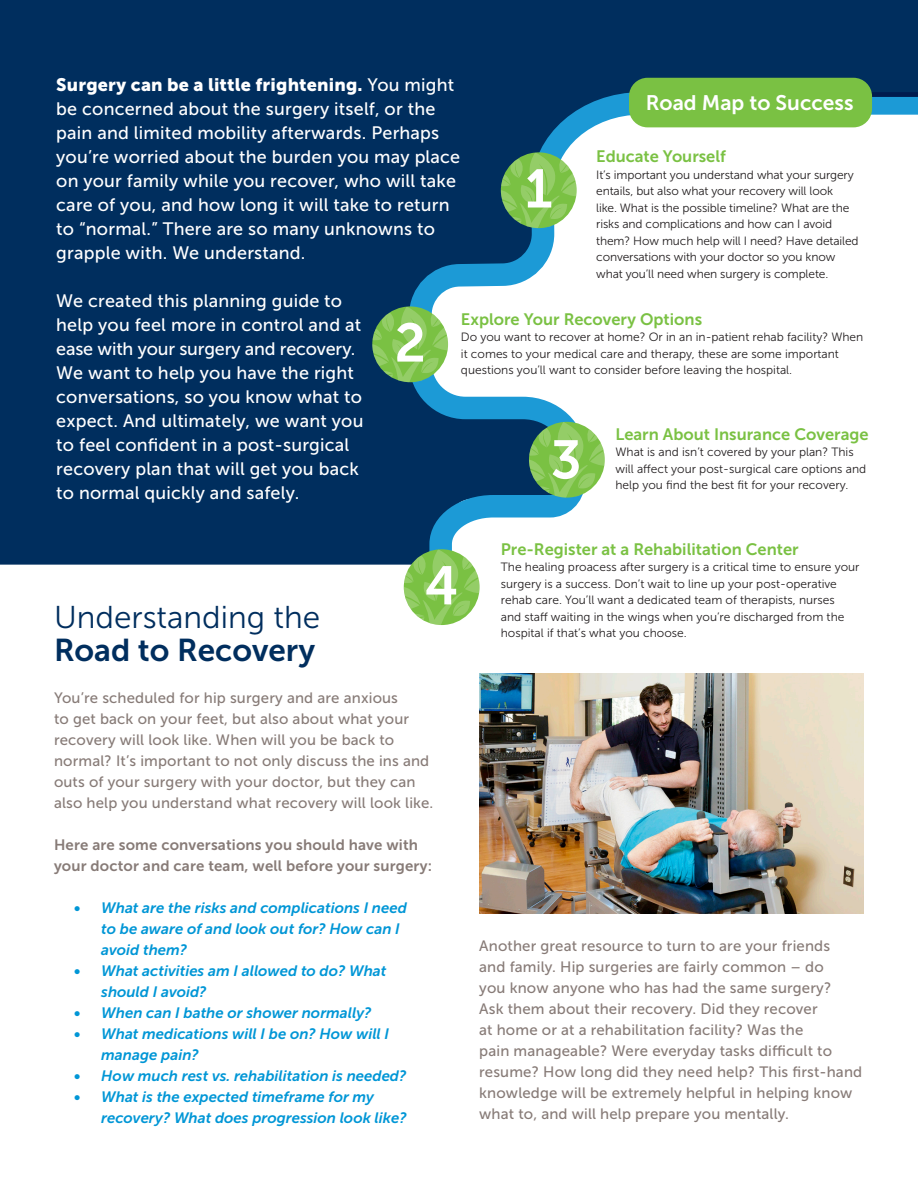
<style>
.page{position:relative;width:918px;height:1188px;background:#fff}
.page>*{position:absolute;margin:0;border:0;box-sizing:border-box;transform-origin:0 0}
.Sidebar{font:54px "Museo Sans 700";color:#fff}
.t1{font:31.5px "Museo Sans 300";color:#002e5e}
.t2{font:31.5px "Museo Sans 700";color:#002e5e}
.Sidebar-2{font:21px "Museo Sans 700";color:#fff}
.t3{font:18px/24px "Museo Sans 500";letter-spacing:.01em;color:#fff}
.Sidebar-3{font:16.5px "Museo Sans 700";color:#7ac143}
.t4{font:15px/21px "Museo Sans 500";letter-spacing:.01em;color:#877b77}
.t5{font:italic 15px/21px "Museo Sans 700";color:#0096d6}
.t6{font:15px/21px "Museo Sans 700";letter-spacing:.01em;color:#877b77}
.Sidebar-4{font:12px/16.5px "Museo Sans 300";color:#231f20}
.s1{font-family:"Museo Sans 900"}
</style>
<div class="page">
<svg style="left:0;top:0;width:918px;height:565px;fill:#002e5e"></svg>
<svg style="left:398px;top:81px;width:369px;height:509px"></svg>
<svg style="left:871px;top:92px;width:47px;height:23px"></svg>
<svg style="left:501px;top:152px;width:76px;height:76px;background:#81ba67"></svg>
<svg style="left:372px;top:306px;width:76px;height:76px;background:#7eb966"></svg>
<svg style="left:529px;top:422px;width:76px;height:76px;background:#84be6a"></svg>
<svg style="left:404px;top:549px;width:76px;height:76px"></svg>
<div style="left:629px;top:78px;width:243px;height:49px;background:#7ac143;border-radius:19px"></div>
<img style="left:479px;top:674px;width:385px;height:240px">
<p class="t3" style="left:56px;top:73px;width:406px"><span class="s1">Surgery can be a little frightening.</span> You might be concerned about the surgery itself, or the pain and limited mobility afterwards. Perhaps you’re worried about the burden you may place on your family while you recover, who will take care of you, and how long it will take to return to “normal.” There are so many unknowns to grapple with. We understand.</p>
<p class="t3" style="left:56px;top:289px;width:309px">We created this planning guide to help you feel more in control and at ease with your surgery and recovery.<br>We want to help you have the right conversations, so you know what to expect. And ultimately, we want you to feel confident in a post-surgical recovery plan that will get you back to normal quickly and safely.</p>
<p class="Sidebar-2" style="left:646px;top:92px;width:209px">Road Map to Success</p>
<p class="Sidebar-3" style="left:596px;top:147px;width:131px">Educate Yourself</p>
<p class="Sidebar-4" style="left:596px;top:166px;width:264px">It’s important you understand what your surgery entails, but also what your recovery will look<br>like. What is the possible timeline? What are the risks and complications and how can I avoid them? How much help will I need? Have detailed conversations with your doctor so you know what you’ll need when surgery is complete.</p>
<p class="Sidebar" style="left:525px;top:159px;width:29px">1</p>
<p class="Sidebar-3" style="left:461px;top:310px;width:243px">Explore Your Recovery Options</p>
<p class="Sidebar-4" style="left:461px;top:329px;width:404px">Do you want to recover at home? Or in an in-patient rehab facility? When it comes to your medical care and therapy, these are some important questions you’ll want to consider before leaving the hospital.</p>
<p class="Sidebar" style="left:395px;top:313px;width:33px">2</p>
<p class="Sidebar-3" style="left:615px;top:425px;width:255px">Learn About Insurance Coverage</p>
<p class="Sidebar-4" style="left:615px;top:444px;width:252px">What is and isn’t covered by your plan? This will affect your post-surgical care options and help you find the best fit for your recovery.</p>
<p class="Sidebar" style="left:551px;top:430px;width:32px">3</p>
<p class="Sidebar" style="left:425px;top:556px;width:35px">4</p>
<p class="t1" style="left:54px;top:600px;width:268px">Understanding the</p>
<p class="t2" style="left:54px;top:632px;width:263px">Road to Recovery</p>
<p class="t4" style="left:54px;top:687px;width:381px">You’re scheduled for hip surgery and are anxious<br>to get back on your feet, but also about what your recovery will look like. When will you be back to normal? It’s important to not only discuss the ins and outs of your surgery with your doctor, but they can also help you understand what recovery will look like.</p>
<p class="t6" style="left:54px;top:834px;width:380px">Here are some conversations you should have with your doctor and care team, well before your surgery:</p>
<p class="t5" style="left:101px;top:897px;width:307px;text-indent:-27px">• What are the risks and complications I need to be aware of and look out for? How can I avoid them?</p>
<p class="t5" style="left:101px;top:960px;width:287px;text-indent:-27px">• What activities am I allowed to do? What should I avoid?</p>
<p class="t5" style="left:74px;top:1002px;width:299px">• When can I bathe or shower normally?</p>
<p class="t5" style="left:101px;top:1023px;width:289px;text-indent:-27px">• What medications will I be on? How will I manage pain?</p>
<p class="t5" style="left:74px;top:1065px;width:334px">• How much rest vs. rehabilitation is needed?</p>
<p class="t5" style="left:101px;top:1086px;width:307px;text-indent:-27px">• What is the expected timeframe for my recovery? What does progression look like?</p>
<p class="Sidebar-3" style="left:501px;top:540px;width:299px">Pre-Register at a Rehabilitation Center</p>
<p class="Sidebar-4" style="left:501px;top:559px;width:360px">The healing proacess after surgery is a critical time to ensure your surgery is a success. Don’t wait to line up your post-operative rehab care. You’ll want a dedicated team of therapists, nurses<br>and staff waiting in the wings when you’re discharged from the hospital if that’s what you choose.</p>
<p class="t4" style="left:479px;top:935px;width:385px">Another great resource to turn to are your friends<br>and family. Hip surgeries are fairly common – do<br>you know anyone who has had the same surgery?<br>Ask them about their recovery. Did they recover<br>at home or at a rehabilitation facility? Was the<br>pain manageable? Were everyday tasks difficult to resume? How long did they need help? This first-hand knowledge will be extremely helpful in helping know what to, and will help prepare you mentally.</p>
</div>
